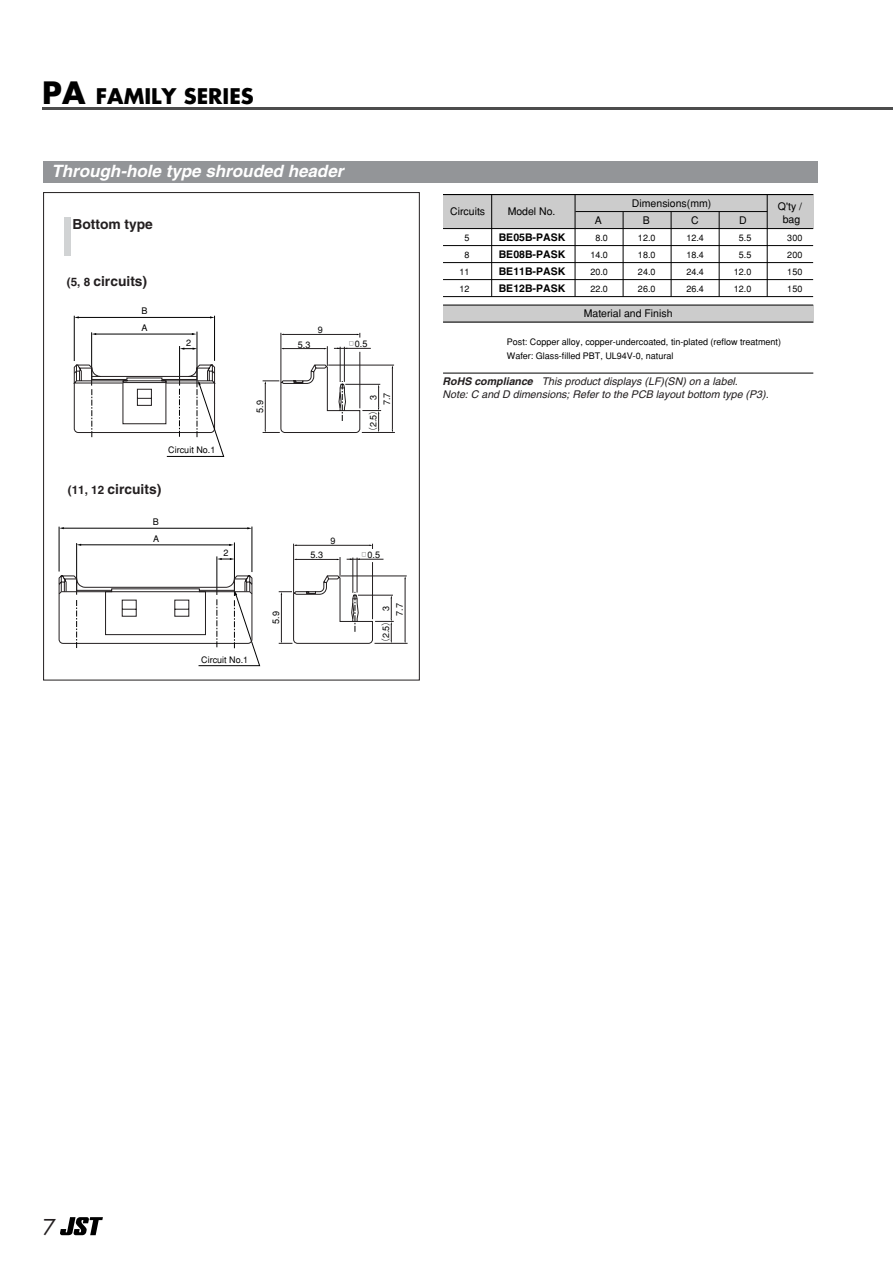
<style>
.page{position:relative;width:893px;height:1263px;background:#fff}
.page>*{position:absolute;margin:0;border:0;box-sizing:border-box;transform-origin:0 0}
.t1{font:21.3px "Futura";color:#231f20}
.t2{font:700 21px "Futura";color:#000}
.t3{font:italic 700 16.95px "Helvetica";color:#fff}
.t4{font:700 13.8px "Helvetica";color:#231f20}
.t5{font:italic 10.65px/12.8px "Helvetica";color:#231f20}
.t6{font:500 10.5px/12.8px "Gothic BBB";color:#000;text-align:center}
.t7{font:700 10.5px/17px "Helvetica";color:#000;text-align:justify}
.t8{font:500 9.15px "Gothic BBB";color:#000}
.t9{font:500 9px/17px "Gothic BBB";color:#000;text-align:center}
.s1{font-size:30px}
.s2{font-size:11.7px}
.s3{font-weight:700}
</style>
<div class="page">
<hr style="left:42px;top:108px;width:850px;height:2px;background:#4d4d4d">
<svg style="left:60px;top:1217px;width:43px;height:18px"></svg>
<div style="left:43px;top:161px;width:774px;height:22px;background:#939598"></div>
<div style="left:443px;top:195px;width:370px;height:34px;background:#ccc"></div>
<hr style="left:575px;top:211px;width:192px;height:1px;background:#000">
<hr style="left:443px;top:228px;width:370px;height:1px;background:#000">
<hr style="left:443px;top:245px;width:370px;height:1px;background:#000">
<hr style="left:443px;top:262px;width:370px;height:1px;background:#000">
<hr style="left:443px;top:279px;width:370px;height:1px;background:#000">
<hr style="left:443px;top:296px;width:370px;height:1px;background:#000">
<hr style="left:443px;top:194px;width:370px;height:1px;background:#000">
<hr style="left:491px;top:195px;width:1px;height:102px;background:#000">
<hr style="left:670px;top:212px;width:1px;height:85px;background:#000">
<hr style="left:719px;top:212px;width:1px;height:85px;background:#000">
<hr style="left:767px;top:195px;width:1px;height:102px;background:#000">
<hr style="left:574px;top:195px;width:1px;height:102px;background:#000">
<hr style="left:623px;top:212px;width:1px;height:85px;background:#000">
<div style="left:443px;top:305px;width:370px;height:17px;background:#ccc"></div>
<hr style="left:443px;top:305px;width:370px;height:1px;background:#000">
<hr style="left:443px;top:322px;width:370px;height:1px;background:#000">
<hr style="left:443px;top:373px;width:370px;height:1px;background:#000">
<hr style="left:214px;top:316px;width:1px;height:45px;background:#000">
<hr style="left:74px;top:316px;width:1px;height:45px;background:#000">
<hr style="left:78px;top:317px;width:133px;height:1px;background:#000">
<hr style="left:91px;top:332px;width:1px;height:54px;background:#000">
<hr style="left:96px;top:334px;width:97px;height:1px;background:#000">
<hr style="left:280px;top:333px;width:1px;height:50px;background:#231f20">
<hr style="left:282px;top:334px;width:75px;height:1px;background:#231f20">
<hr style="left:392px;top:368px;width:1px;height:62px;background:#231f20">
<hr style="left:328px;top:365px;width:66px;height:1px;background:#231f20">
<hr style="left:362px;top:432px;width:33px;height:1px;background:#231f20">
<hr style="left:197px;top:332px;width:1px;height:55px;background:#000">
<svg style="left:58px;top:526px;width:287px;height:118px"></svg>
<svg style="left:58px;top:591px;width:202px;height:75px"></svg>
<hr style="left:293px;top:544px;width:1px;height:50px;background:#231f20">
<hr style="left:295px;top:545px;width:75px;height:1px;background:#231f20">
<hr style="left:405px;top:579px;width:1px;height:61px;background:#231f20">
<hr style="left:341px;top:576px;width:66px;height:1px;background:#231f20">
<hr style="left:374px;top:643px;width:33px;height:1px;background:#231f20">
<svg style="left:279px;top:557px;width:115px;height:87px"></svg>
<svg style="left:73px;top:346px;width:308px;height:111px"></svg>
<div style="left:64px;top:218px;width:6px;height:38px;background:#d1d3d4"></div>
<h2 class="t2" style="left:42px;top:87px;width:213px"><span class="s1">PA</span> FAMILY SERIES</h2>
<h3 class="t3" style="left:51px;top:165px;width:293px">Through-hole type shrouded header</h3>
<h3 class="t4" style="left:72px;top:219px;width:82px">Bottom type</h3>
<h3 class="t4" style="left:67px;top:276px;width:82px"><span class="s2">(5, 8</span> circuits)</h3>
<p class="t9" style="left:141px;top:304px;width:8px">B</p>
<p class="t9" style="left:141px;top:321px;width:8px">A</p>
<p class="t9" style="left:186px;top:335px;width:7px">2</p>
<p class="t9" style="left:168px;top:443px;width:49px">Circuit No.1</p>
<h3 class="t4" style="left:68px;top:485px;width:95px"><span class="s2">(11, 12</span> circuits)</h3>
<p class="t9" style="left:153px;top:515px;width:8px">B</p>
<p class="t9" style="left:153px;top:532px;width:8px">A</p>
<p class="t9" style="left:223px;top:546px;width:7px">2</p>
<p class="t8" style="left:256px;top:413px;width:14px;rotate:-90deg">5.9</p>
<p class="t9" style="left:201px;top:652px;width:49px">Circuit No.1</p>
<p class="t8" style="left:272px;top:624px;width:14px;rotate:-90deg">5.9</p>
<p class="t8" style="left:318px;top:327px;width:7px">9</p>
<p class="t8" style="left:298px;top:341px;width:14px">5.3</p>
<p class="t8" style="left:349px;top:341px;width:20px"><sup>□</sup> 0.5</p>
<p class="t8" style="left:383px;top:405px;width:14px;rotate:-90deg">7.7</p>
<p class="t8" style="left:369px;top:400px;width:7px;rotate:-90deg">3</p>
<p class="t9" style="left:366px;top:436px;width:32px;rotate:-90deg">（2.5）</p>
<p class="t8" style="left:330px;top:537px;width:7px">9</p>
<p class="t8" style="left:310px;top:552px;width:14px">5.3</p>
<p class="t8" style="left:362px;top:551px;width:20px"><sup>□</sup> 0.5</p>
<p class="t8" style="left:396px;top:616px;width:14px;rotate:-90deg">7.7</p>
<p class="t8" style="left:382px;top:611px;width:7px;rotate:-90deg">3</p>
<p class="t9" style="left:378px;top:647px;width:32px;rotate:-90deg">（2.5）</p>
<p class="t6" style="left:450px;top:206px;width:36px">Circuits</p>
<p class="t6" style="left:507px;top:206px;width:49px">Model No.</p>
<p class="t6" style="left:632px;top:198px;width:81px">Dimensions(mm)</p>
<p class="t6" style="left:594px;top:215px;width:9px">A</p>
<p class="t6" style="left:642px;top:215px;width:9px">B</p>
<p class="t6" style="left:691px;top:215px;width:9px">C</p>
<p class="t6" style="left:739px;top:215px;width:9px">D</p>
<p class="t6" style="left:778px;top:202px;width:26px">Q'ty / bag</p>
<p class="t9" style="left:459px;top:231px;width:12px">5<br>8<br>11<br>12</p>
<p class="t7" style="left:498px;top:229px;width:68px">BE05B-PASK BE08B-PASK BE11B-PASK BE12B-PASK</p>
<p class="t9" style="left:686px;top:230px;width:19px;text-align:justify">12.4<br>18.4<br>24.4<br>26.4</p>
<p class="t9" style="left:734px;top:230px;width:19px">5.5<br>5.5<br>12.0<br>12.0</p>
<p class="t9" style="left:787px;top:230px;width:17px;text-align:justify">300<br>200<br>150<br>150</p>
<p class="t9" style="left:590px;top:230px;width:19px">8.0<br>14.0<br>20.0<br>22.0</p>
<p class="t9" style="left:638px;top:230px;width:19px;text-align:justify">12.0<br>18.0<br>24.0<br>26.0</p>
<p class="t6" style="left:583px;top:308px;width:90px">Material and Finish</p>
<p class="t9" style="left:507px;top:336px;width:276px;line-height:13.5px;text-align:left">Post: Copper alloy, copper-undercoated, tin-plated (reflow treatment)<br>Wafer: Glass-filled PBT, UL94V-0, natural</p>
<p class="t5" style="left:442px;top:376px;width:328px"><span class="s3">RoHS compliance</span> This product displays (LF)(SN) on a label.<br>Note: C and D dimensions; Refer to the PCB layout bottom type (P3).</p>
<h1 class="t1" style="left:43px;top:1218px;width:15px">7</h1>
</div>
